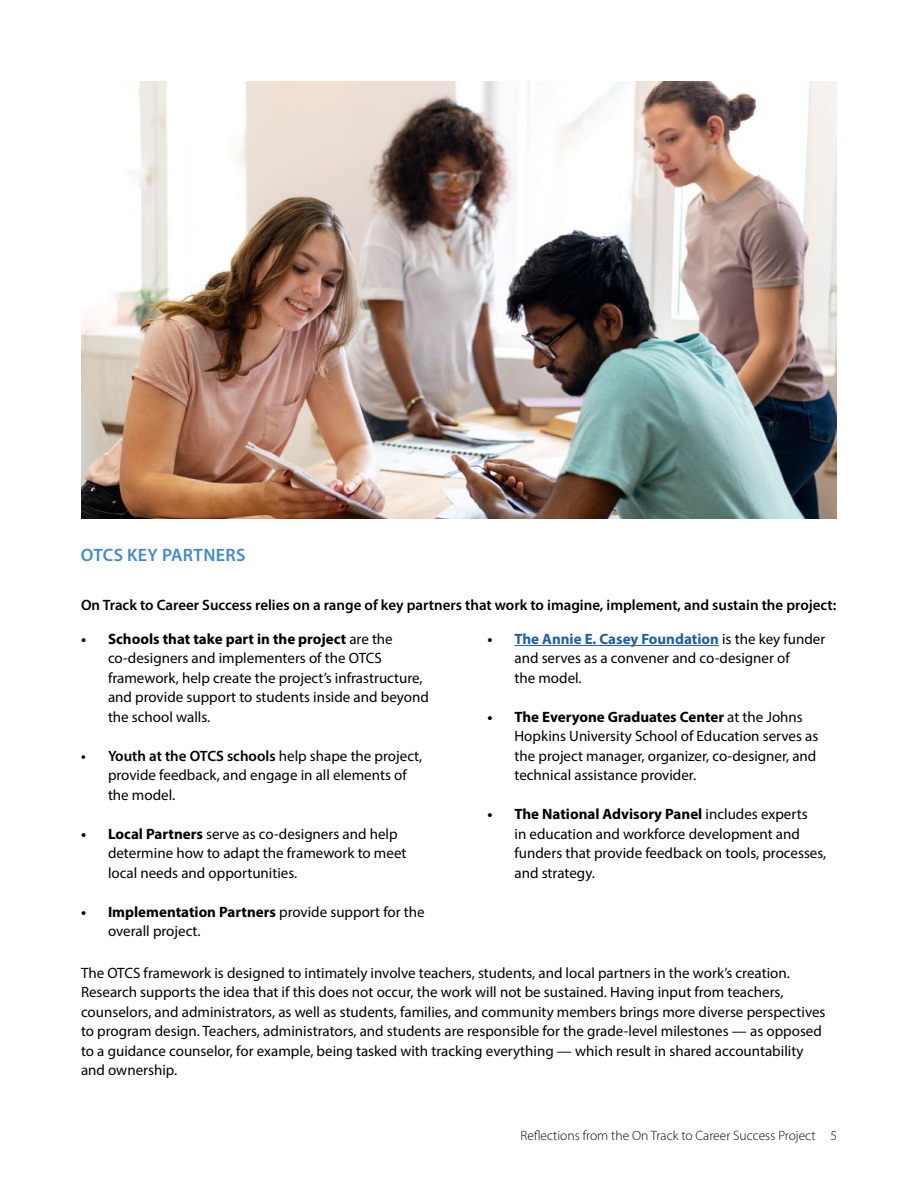
<style>
.page{position:relative;width:918px;height:1188px;background:#fff}
.page>*{position:absolute;margin:0;border:0;box-sizing:border-box;transform-origin:0 0}
.t1{font:600 18px "Myriad Pro";letter-spacing:.02em;color:#4489c9}
.t2{font:15px/19.5px "Myriad Pro";color:#000}
.t3{font:600 15px "Myriad Pro";color:#000}
.t4{font:300 13.5px "Myriad Pro";color:#000}
.s1{font-weight:700}
.s2{font-weight:600}
.s3{font-weight:700;color:#215e9e}
</style>
<div class="page">
<hr style="left:514px;top:645px;width:205px;height:1px;background:#215e9e">
<img style="left:81px;top:82px;width:756px;height:437px">
<p class="t1" style="left:81px;top:544px;width:166px">OTCS KEY PARTNERS</p>
<p class="t3" style="left:81px;top:595px;width:757px">On Track to Career Success relies on a range of key partners that work to imagine, implement, and sustain the project:</p>
<p class="t2" style="left:108px;top:629px;width:322px;text-indent:-27px"><span class="s1">• Schools that take part in the project</span> are the co-designers and implementers of the OTCS framework, help create the project’s infrastructure, and provide support to students inside and beyond the school walls.</p>
<p class="t2" style="left:108px;top:746px;width:316px;text-indent:-27px"><span class="s2">• Youth at the OTCS schools</span> help shape the project, provide feedback, and engage in all elements of the model.</p>
<p class="t2" style="left:108px;top:824px;width:300px;text-indent:-27px"><span class="s1">• Local Partners</span> serve as co-designers and help determine how to adapt the framework to meet local needs and opportunities.</p>
<p class="t2" style="left:108px;top:902px;width:318px;text-indent:-27px"><span class="s1">• Implementation Partners</span> provide support for the overall project.</p>
<p class="t2" style="left:514px;top:629px;width:312px;text-indent:-27px"><span class="s1">•</span> <span class="s3">The Annie E. Casey Foundation</span> is the key funder and serves as a convener and co-designer of<br>the model.</p>
<p class="t2" style="left:514px;top:707px;width:305px;text-indent:-27px"><span class="s1">• The Everyone Graduates Center</span> at the Johns Hopkins University School of Education serves as the project manager, organizer, co-designer, and technical assistance provider.</p>
<p class="t2" style="left:514px;top:804px;width:313px;text-indent:-27px"><span class="s1">• The National Advisory Panel</span> includes experts<br>in education and workforce development and funders that provide feedback on tools, processes, and strategy.</p>
<p class="t2" style="left:81px;top:963px;width:746px">The OTCS framework is designed to intimately involve teachers, students, and local partners in the work’s creation.<br>Research supports the idea that if this does not occur, the work will not be sustained. Having input from teachers, counselors, and administrators, as well as students, families, and community members brings more diverse perspectives to program design. Teachers, administrators, and students are responsible for the grade-level milestones — as opposed to a guidance counselor, for example, being tasked with tracking everything — which result in shared accountability and ownership.</p>
<p class="t4" style="left:521px;top:1127px;width:318px">Reflections from the On Track to Career Success Project 5</p>
</div>
